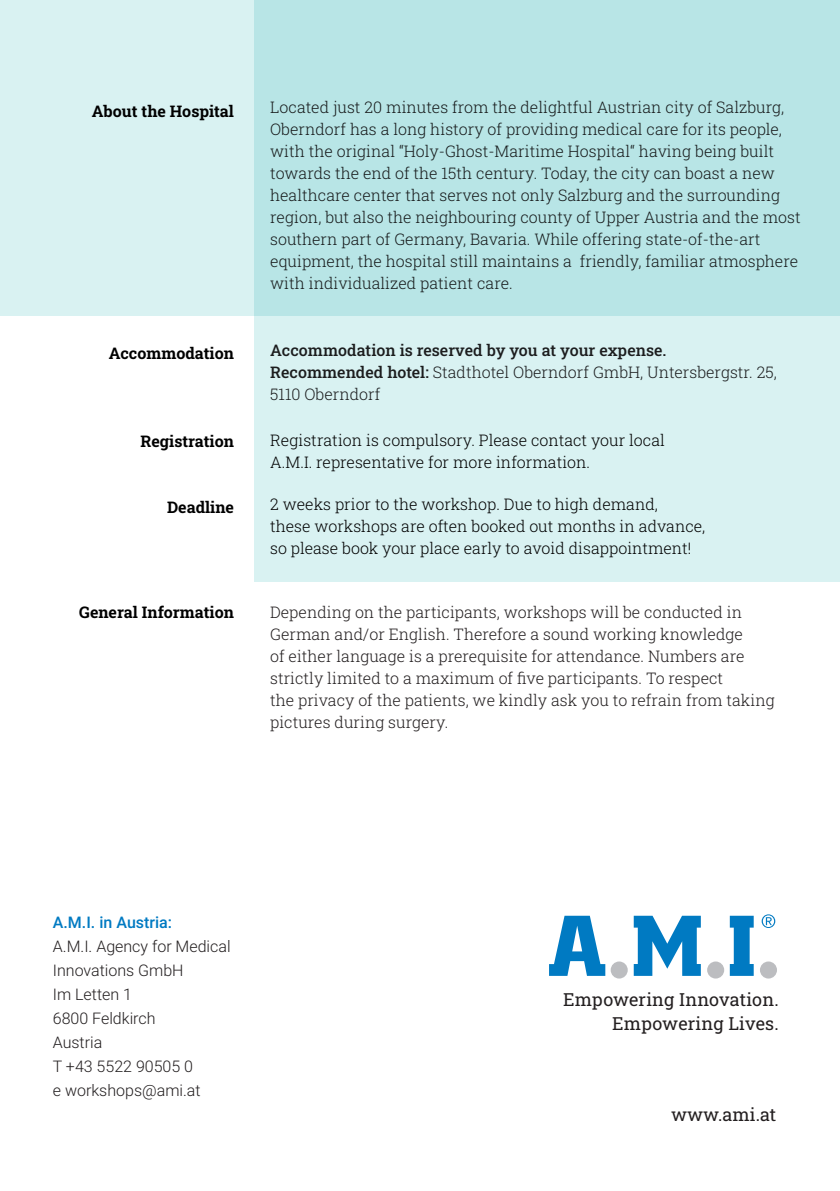
<style>
.page{position:relative;width:840px;height:1191px;background:#fff}
.page>*{position:absolute;margin:0;border:0;box-sizing:border-box;transform-origin:0 0}
.t1{font:18px "Roboto Slab";letter-spacing:.01em;color:#231f20}
.t2{font:300 16px/22px "Roboto Slab";color:#231f20}
.t3{font:300 16px/22px "Roboto Slab";color:#000}
.t4{font:500 16px/22px "Roboto Slab";color:#231f20}
.t5{font:300 16px/24px "Roboto";color:#231f20}
.t6{font:700 16px "Roboto Slab";color:#000}
.t7{font:500 16px "Roboto";color:#007ac2}
.s1{font-weight:300}
</style>
<div class="page">
<div style="left:0;top:0;width:839px;height:315px;background:#d9f2f2"></div>
<svg style="left:254px;top:0;width:585px;height:582px;background:#c7eaeb"></svg>
<svg style="left:729px;top:915px;width:24px;height:61px"></svg>
<svg style="left:549px;top:915px;width:56px;height:61px"></svg>
<svg style="left:633px;top:915px;width:67px;height:61px"></svg>
<div style="left:610px;top:961px;width:17px;height:17px;background:#bcbdc0;border-radius:50%"></div>
<svg style="left:761px;top:914px;width:13px;height:14px"></svg>
<div style="left:759px;top:961px;width:17px;height:17px;background:#bcbdc0;border-radius:50%"></div>
<div style="left:706px;top:961px;width:17px;height:17px;background:#bcbdc0;border-radius:50%"></div>
<p class="t6" style="left:92px;top:101px;width:144px">About the Hospital</p>
<p class="t6" style="left:109px;top:343px;width:127px">Accommodation</p>
<p class="t6" style="left:140px;top:431px;width:95px">Registration</p>
<p class="t6" style="left:167px;top:497px;width:68px">Deadline</p>
<p class="t6" style="left:79px;top:601px;width:156px">General Information</p>
<p class="t2" style="left:270px;top:96px;width:532px">Located just 20 minutes from the delightful Austrian city of Salzburg, Oberndorf has a long history of providing medical care for its people, with the original “Holy-Ghost-Maritime Hospital“ having being built towards the end of the 15th century. Today, the city can boast a new healthcare center that serves not only Salzburg and the surrounding region, but also the neighbouring county of Upper Austria and the most southern part of Germany, Bavaria. While offering state-of-the-art equipment, the hospital still maintains a friendly, familiar atmosphere with individualized patient care.</p>
<p class="t4" style="left:270px;top:338px;width:508px">Accommodation is reserved by you at your expense.<br>Recommended hotel: <span class="s1">Stadthotel Oberndorf GmbH, Untersbergstr. 25,<br>5110 Oberndorf</span></p>
<p class="t3" style="left:270px;top:429px;width:396px">Registration is compulsory. Please contact your local<br>A.M.I. representative for more information.</p>
<p class="t3" style="left:270px;top:493px;width:436px">2 weeks prior to the workshop. Due to high demand,<br>these workshops are often booked out months in advance, so please book your place early to avoid disappointment!</p>
<p class="t2" style="left:270px;top:601px;width:506px">Depending on the participants, workshops will be conducted in German and/or English. Therefore a sound working knowledge<br>of either language is a prerequisite for attendance. Numbers are strictly limited to a maximum of five participants. To respect<br>the privacy of the patients, we kindly ask you to refrain from taking pictures during surgery.</p>
<p class="t7" style="left:53px;top:911px;width:121px">A.M.I. in Austria:</p>
<p class="t5" style="left:53px;top:933px;width:179px">A.M.I. Agency for Medical<br>Innovations GmbH</p>
<p class="t5" style="left:53px;top:981px;width:81px">Im Letten 1</p>
<p class="t5" style="left:53px;top:1005px;width:104px">6800 Feldkirch</p>
<p class="t5" style="left:53px;top:1029px;width:51px">Austria</p>
<p class="t5" style="left:53px;top:1053px;width:142px">T +43 5522 90505 0</p>
<p class="t5" style="left:53px;top:1077px;width:149px">e workshops@ami.at</p>
<p class="t1" style="left:562px;top:986px;width:217px">Empowering Innovation.</p>
<p class="t1" style="left:612px;top:1010px;width:168px">Empowering Lives.</p>
<p class="t1" style="left:670px;top:1102px;width:107px">www.ami.at</p>
</div>
